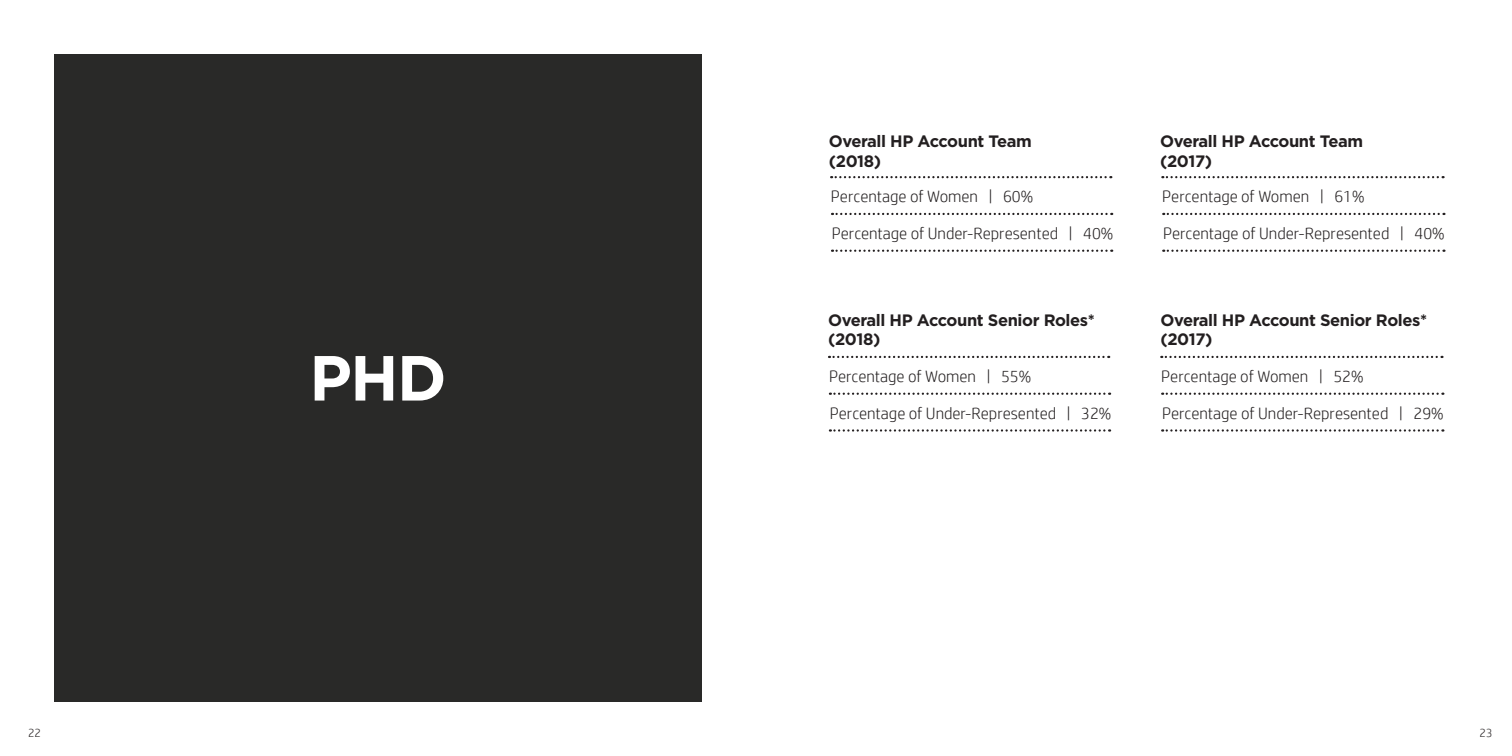
<style>
.page{position:relative;width:1512px;height:756px;background:#fff}
.page>*{position:absolute;margin:0;border:0;box-sizing:border-box;transform-origin:0 0}
.t1{font:700 63.6px "Gotham";color:#fff}
.t2{font:300 16.5px "HP Simplified";color:#231f20}
.t3{font:700 16.5px/19.8px "Gotham";letter-spacing:-.025em;color:#231f20}
.t4{font:300 12px "HP Simplified";color:#231f20}
</style>
<div class="page">
<div style="left:54px;top:54px;width:648px;height:648px;background:#292928"></div>
<svg style="left:831px;top:176px;width:280px;height:2px"></svg>
<svg style="left:829px;top:356px;width:280px;height:2px"></svg>
<svg style="left:832px;top:213px;width:280px;height:2px"></svg>
<svg style="left:830px;top:393px;width:280px;height:2px"></svg>
<svg style="left:832px;top:250px;width:280px;height:2px"></svg>
<svg style="left:830px;top:429px;width:280px;height:3px"></svg>
<svg style="left:1162px;top:176px;width:282px;height:2px"></svg>
<svg style="left:1161px;top:356px;width:282px;height:2px"></svg>
<svg style="left:1163px;top:213px;width:281px;height:2px"></svg>
<svg style="left:1162px;top:393px;width:281px;height:2px"></svg>
<svg style="left:1163px;top:250px;width:281px;height:2px"></svg>
<svg style="left:1162px;top:429px;width:281px;height:3px"></svg>
<h1 class="t1" style="left:309px;top:336px;width:139px">PHD</h1>
<p class="t3" style="left:829px;top:132px;width:204px">Overall HP Account Team (2018)</p>
<p class="t2" style="left:831px;top:187px;width:204px">Percentage of Women | 60%</p>
<p class="t3" style="left:1160px;top:132px;width:204px">Overall HP Account Team (2017)</p>
<p class="t2" style="left:1162px;top:187px;width:204px">Percentage of Women | 61%</p>
<p class="t2" style="left:832px;top:224px;width:283px">Percentage of Under-Represented | 40%</p>
<p class="t2" style="left:1163px;top:224px;width:283px">Percentage of Under-Represented | 40%</p>
<p class="t3" style="left:828px;top:310px;width:268px">Overall HP Account Senior Roles* (2018)</p>
<p class="t3" style="left:1160px;top:310px;width:268px">Overall HP Account Senior Roles* (2017)</p>
<p class="t2" style="left:829px;top:367px;width:204px">Percentage of Women | 55%</p>
<p class="t2" style="left:1161px;top:367px;width:204px">Percentage of Women | 52%</p>
<p class="t2" style="left:830px;top:404px;width:283px">Percentage of Under-Represented | 32%</p>
<p class="t2" style="left:1162px;top:404px;width:283px">Percentage of Under-Represented | 29%</p>
<p class="t4" style="left:28px;top:726px;width:14px">22</p>
<p class="t4" style="left:1480px;top:726px;width:14px">23</p>
</div>
